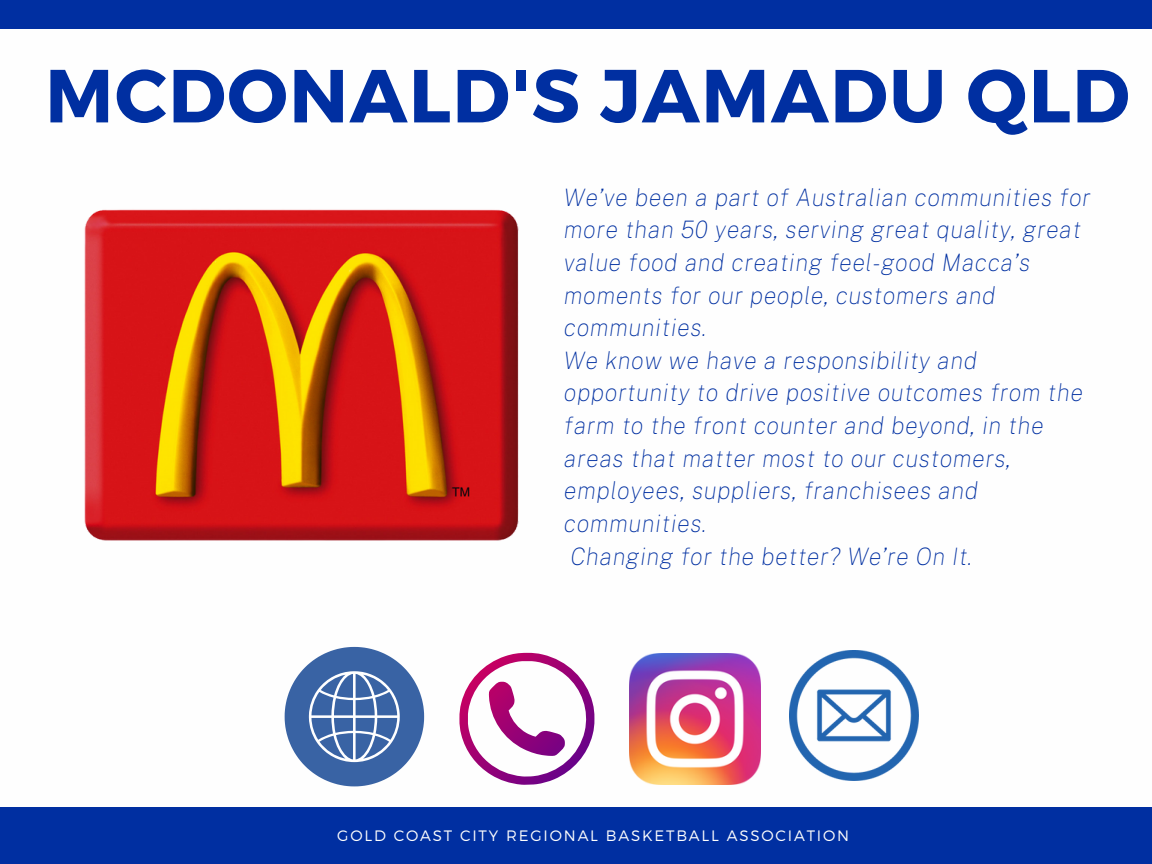
<style>
.page{position:relative;width:1152px;height:864px;background:#fff}
.page>*{position:absolute;margin:0;border:0;box-sizing:border-box;transform-origin:0 0}
.t1{font:700 75px "Montserrat";letter-spacing:.02em;color:#002fa1}
.t2{font:italic 100 24px/32.7px "Public Sans";letter-spacing:.02em;color:#002fa1}
.t3{font:300 15.15px "Montserrat";letter-spacing:.12em;color:#fefefe}
</style>
<div class="page">
<div style="left:0;top:807px;width:1152px;height:56px;background:#002fa1"></div>
<div style="left:0;top:0;width:1152px;height:28px;background:#002fa1"></div>
<svg style="left:285px;top:647px;width:139px;height:139px"></svg>
<img style="left:630px;top:654px;width:130px;height:130px">
<img style="left:789px;top:651px;width:129px;height:129px">
<svg style="left:459px;top:653px;width:135px;height:132px"></svg>
<img style="left:84px;top:209px;width:435px;height:332px">
<h1 class="t1" style="left:45px;top:47px;width:1086px">MCDONALD'S JAMADU QLD</h1>
<p class="t2" style="left:564px;top:181px;width:528px">We’ve been a part of Australian communities for more than 50 years, serving great quality, great value food and creating feel-good Macca’s moments for our people, customers and communities.<br>We know we have a responsibility and opportunity to drive positive outcomes from the farm to the front counter and beyond, in the areas that matter most to our customers, employees, suppliers, franchisees and communities.<br>Changing for the better? We’re On It.</p>
<p class="t3" style="left:337px;top:826px;width:513px">GOLD COAST CITY REGIONAL BASKETBALL ASSOCIATION</p>
</div>
